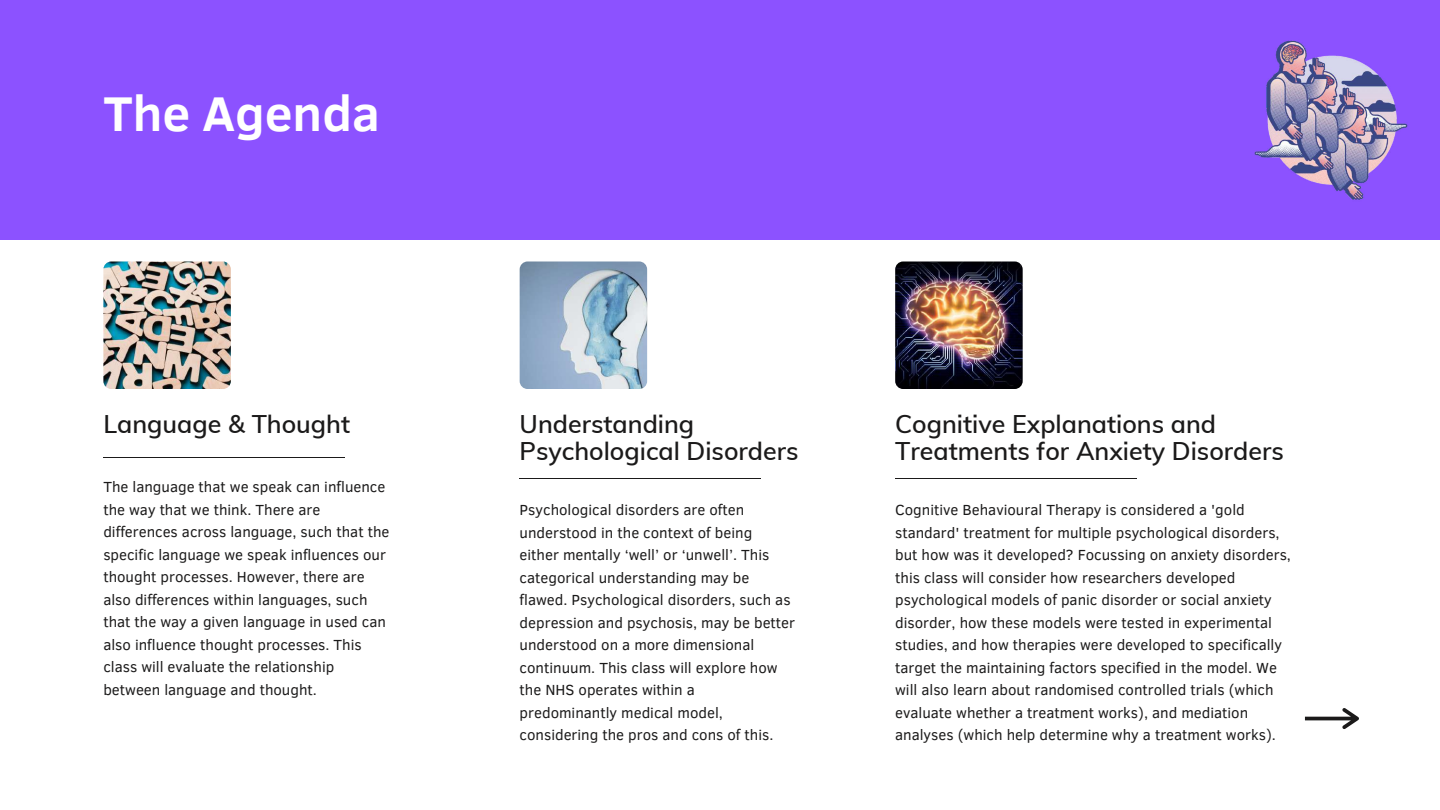
<style>
.page{position:relative;width:1440px;height:810px;background:#fff}
.page>*{position:absolute;margin:0;border:0;box-sizing:border-box;transform-origin:0 0}
.t1{font:700 50px "Clear Sans";color:#fff}
.t2{font:600 25px/27px "Muli";color:#1b1a1a}
.t3{font:15px/22.5px "Clear Sans";color:#1b1a1a}
</style>
<div class="page">
<div style="left:0;top:0;width:1440px;height:240px;background:#8c52ff"></div>
<svg style="left:1305px;top:708px;width:54px;height:21px"></svg>
<hr style="left:103px;top:457px;width:242px;height:1px;background:#1b1a1a">
<hr style="left:520px;top:478px;width:241px;height:1px;background:#1b1a1a">
<hr style="left:895px;top:478px;width:242px;height:1px;background:#1b1a1a">
<img style="left:1254px;top:40px;width:154px;height:160px">
<img style="left:103px;top:261px;width:128px;height:128px;border-radius:8px">
<img style="left:520px;top:261px;width:127px;height:128px;border-radius:8px">
<img style="left:895px;top:261px;width:128px;height:128px;border-radius:8px">
<h1 class="t1" style="left:103px;top:77px;width:278px">The Agenda</h1>
<h2 class="t2" style="left:103px;top:410px;width:248px">Language &amp; Thought</h2>
<p class="t3" style="left:103px;top:475px;width:288px">The language that we speak can influence the way that we think. There are differences across language, such that the specific language we speak influences our thought processes. However, there are also differences within languages, such that the way a given language in used can also influence thought processes. This class will evaluate the relationship between language and thought.</p>
<h2 class="t2" style="left:520px;top:410px;width:281px">Understanding<br>Psychological Disorders</h2>
<h2 class="t2" style="left:895px;top:410px;width:390px">Cognitive Explanations and<br>Treatments for Anxiety Disorders</h2>
<p class="t3" style="left:520px;top:498px;width:277px">Psychological disorders are often understood in the context of being either mentally ‘well’ or ‘unwell’. This categorical understanding may be flawed. Psychological disorders, such as depression and psychosis, may be better understood on a more dimensional continuum. This class will explore how the NHS operates within a predominantly medical model, considering the pros and cons of this.</p>
<p class="t3" style="left:895px;top:498px;width:397px">Cognitive Behavioural Therapy is considered a 'gold standard' treatment for multiple psychological disorders, but how was it developed? Focussing on anxiety disorders, this class will consider how researchers developed psychological models of panic disorder or social anxiety disorder, how these models were tested in experimental studies, and how therapies were developed to specifically target the maintaining factors specified in the model. We will also learn about randomised controlled trials (which evaluate whether a treatment works), and mediation analyses (which help determine why a treatment works).</p>
</div>
